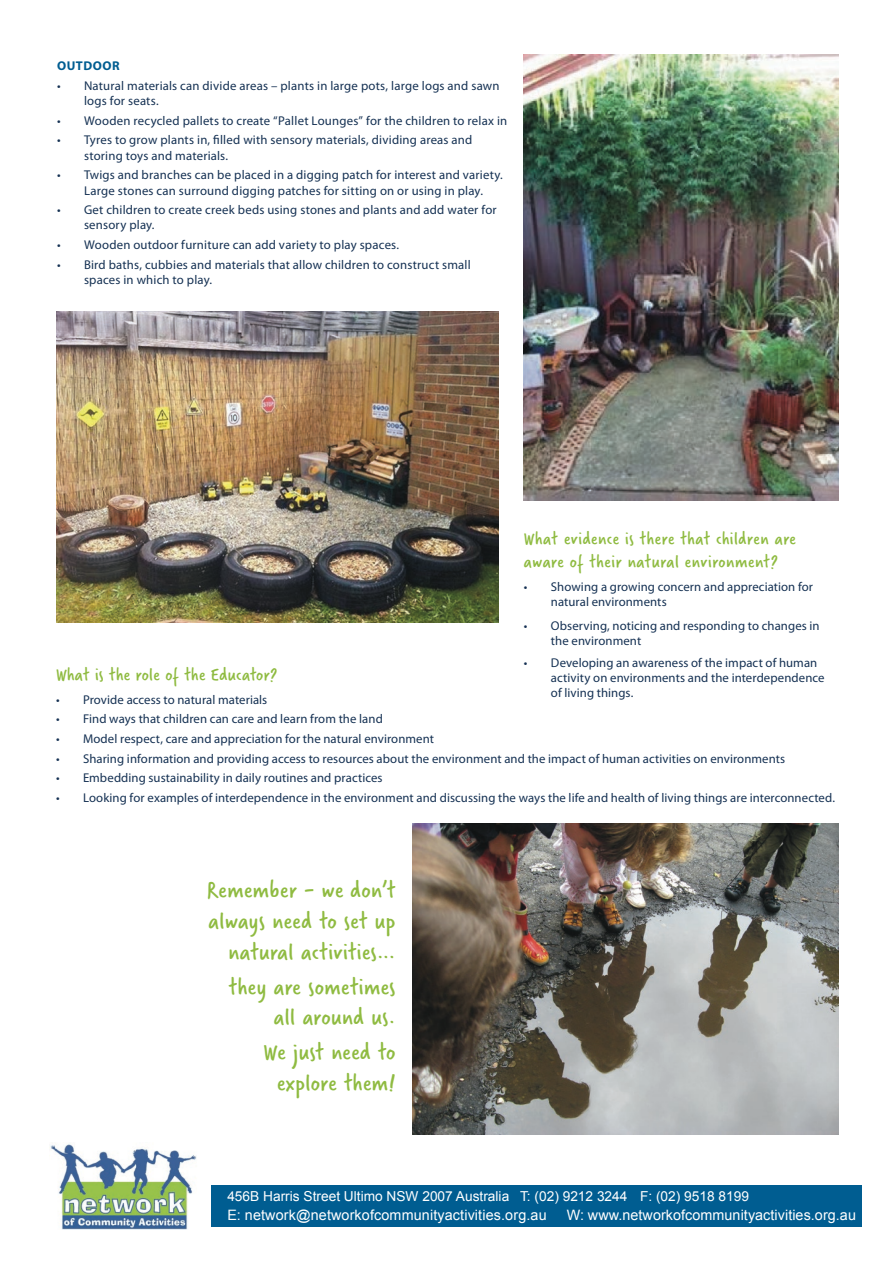
<style>
.page{position:relative;width:893px;height:1263px;background:#fff}
.page>*{position:absolute;margin:0;border:0;box-sizing:border-box;transform-origin:0 0}
.t1{font:25.5px/30.6px "Verveine";letter-spacing:.015em;color:#8fbb41;text-align:right}
.t2{font:19.5px/22.5px "Verveine";letter-spacing:.025em;color:#8fbb41}
.t3{font:14.4px "Arial";letter-spacing:.01em;color:#fff}
.t4{font:13.65px "Arial";color:#fff}
.t5{font:12.75px/15.3px "Myriad Pro";letter-spacing:.01em;color:#153153}
.t6{font:700 12.75px "Myriad Pro";letter-spacing:.045em;color:#005d91}
</style>
<div class="page">
<div style="left:211px;top:1185px;width:651px;height:41px;background:#005d91"></div>
<img style="left:50px;top:1144px;width:147px;height:85px">
<img style="left:56px;top:311px;width:443px;height:311px">
<img style="left:523px;top:54px;width:315px;height:447px">
<img style="left:412px;top:824px;width:426px;height:310px">
<p class="t6" style="left:57px;top:58px;width:64px">OUTDOOR</p>
<p class="t5" style="left:84px;top:78px;width:417px;text-indent:-27px">• Natural materials can divide areas – plants in large pots, large logs and sawn logs for seats.</p>
<p class="t5" style="left:57px;top:113px;width:452px">• Wooden recycled pallets to create “Pallet Lounges” for the children to relax in</p>
<p class="t5" style="left:84px;top:132px;width:390px;text-indent:-27px">• Tyres to grow plants in, filled with sensory materials, dividing areas and storing toys and materials.</p>
<p class="t5" style="left:57px;top:167px;width:447px;text-align:center">• Twigs and branches can be placed in a digging patch for interest and variety.<br>Large stones can surround digging patches for sitting on or using in play.</p>
<p class="t5" style="left:84px;top:202px;width:414px;text-indent:-27px">• Get children to create creek beds using stones and plants and add water for sensory play.</p>
<p class="t5" style="left:57px;top:237px;width:344px">• Wooden outdoor furniture can add variety to play spaces.</p>
<p class="t5" style="left:84px;top:256px;width:388px;text-indent:-27px">• Bird baths, cubbies and materials that allow children to construct small spaces in which to play.</p>
<p class="t2" style="left:524px;top:528px;width:273px">What evidence is there that children are aware of their natural environment?</p>
<p class="t5" style="left:551px;top:578px;width:264px;text-indent:-27px">• Showing a growing concern and appreciation for natural environments</p>
<p class="t5" style="left:551px;top:617px;width:270px;text-indent:-27px">• Observing, noticing and responding to changes in the environment</p>
<p class="t5" style="left:551px;top:654px;width:275px;text-indent:-27px">• Developing an awareness of the impact of human activity on environments and the interdependence of living things.</p>
<p class="t2" style="left:56px;top:663px;width:223px">What is the role of the Educator?</p>
<p class="t5" style="left:56px;top:692px;width:213px">• Provide access to natural materials</p>
<p class="t5" style="left:56px;top:711px;width:328px">• Find ways that children can care and learn from the land</p>
<p class="t5" style="left:56px;top:731px;width:379px">• Model respect, care and appreciation for the natural environment</p>
<p class="t5" style="left:56px;top:750px;width:731px">• Sharing information and providing access to resources about the environment and the impact of human activities on environments</p>
<p class="t5" style="left:56px;top:770px;width:328px">• Embedding sustainability in daily routines and practices</p>
<p class="t5" style="left:56px;top:789px;width:781px">• Looking for examples of interdependence in the environment and discussing the ways the life and health of living things are interconnected.</p>
<p class="t1" style="left:207px;top:875px;width:190px">Remember - we don’t always need to set up natural activities...</p>
<p class="t1" style="left:229px;top:971px;width:168px">they are sometimes</p>
<p class="t1" style="left:274px;top:1002px;width:123px">all around us.</p>
<p class="t1" style="left:263px;top:1037px;width:133px">We just need to</p>
<p class="t1" style="left:277px;top:1067px;width:120px">explore them!</p>
<p class="t4" style="left:227px;top:1187px;width:523px">456B Harris Street Ultimo NSW 2007 Australia T: (02) 9212 3244 F: (02) 9518 8199</p>
<p class="t3" style="left:227px;top:1206px;width:321px">E: network@networkofcommunityactivities.org.au</p>
<p class="t3" style="left:567px;top:1206px;width:291px">W: www.networkofcommunityactivities.org.au</p>
</div>
